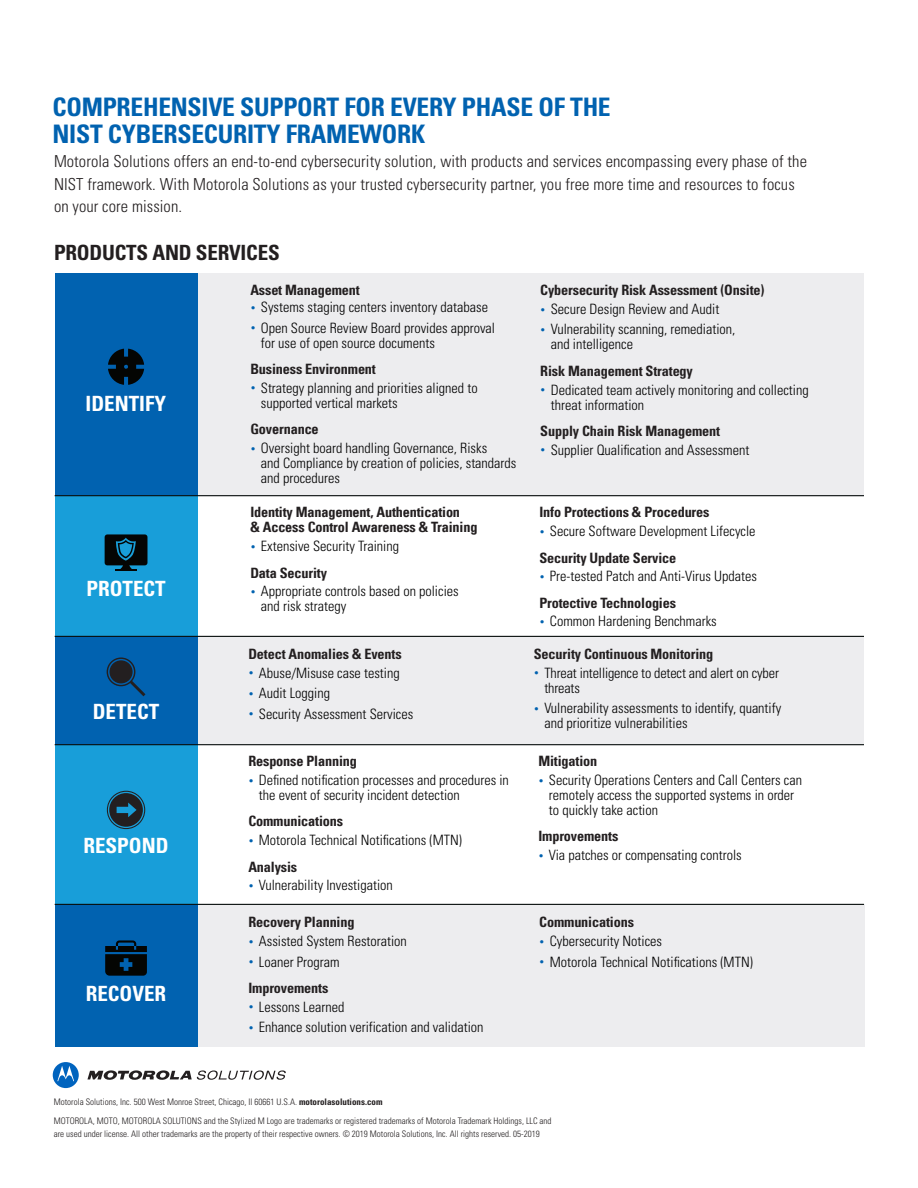
<style>
.page{position:relative;width:918px;height:1188px;background:#fff}
.page>*{position:absolute;margin:0;border:0;box-sizing:border-box;transform-origin:0 0}
.t1{font:700 condensed 25.5px/27px "Univers LT Std";letter-spacing:-.01em;color:#0162b0}
.t2{font:700 condensed 21px "Univers LT Std";color:#fff}
.t3{font:700 condensed 21px "Univers LT Std";letter-spacing:-.01em;color:#231f20}
.t4{font:300 condensed 16.5px/22.5px "Univers LT Std";letter-spacing:.005em;color:#231f20}
.t5{font:300 condensed 14.25px/15px "Univers LT Std";color:#000}
.t6{font:300 condensed 14.25px/15px "Univers";color:#000}
.Chart_Headlines{font:700 condensed 14.25px "Univers LT Std";letter-spacing:-.01em;color:#231f20}
.Chart_Headlines-2{font:700 condensed 14.25px/15px "Univers LT";letter-spacing:-.01em;color:#231f20}
.t7{font:300 condensed 9px "Univers LT Std";color:#231f20}
.s1{font-size:9px;color:#0162b0}
.s2{font-weight:700}
</style>
<div class="page">
<div style="left:55px;top:744px;width:143px;height:160px;background:#189ed9"></div>
<div style="left:55px;top:904px;width:809px;height:143px;background:#ededef"></div>
<div style="left:55px;top:904px;width:143px;height:143px;background:#0162b0"></div>
<svg style="left:107px;top:791px;width:38px;height:38px"></svg>
<svg style="left:105px;top:940px;width:42px;height:36px"></svg>
<hr style="left:55px;top:904px;width:809px;height:1px;background:#090f0e">
<div style="left:55px;top:486px;width:143px;height:150px;background:#189ed9"></div>
<div style="left:56px;top:273px;width:808px;height:223px;background:#ededef"></div>
<div style="left:55px;top:273px;width:143px;height:223px;background:#0162b0"></div>
<svg style="left:108px;top:349px;width:36px;height:36px"></svg>
<svg style="left:105px;top:534px;width:42px;height:37px"></svg>
<div style="left:55px;top:637px;width:809px;height:107px;background:#ededef"></div>
<div style="left:55px;top:637px;width:143px;height:108px;background:#0162b0"></div>
<svg style="left:107px;top:657px;width:38px;height:39px"></svg>
<div style="left:110px;top:660px;width:23px;height:23px;background:#231f20;border-radius:50%"></div>
<hr style="left:55px;top:495px;width:809px;height:1px;background:#090f0e">
<svg style="left:53px;top:1062px;width:26px;height:26px"></svg>
<svg style="left:87px;top:1070px;width:199px;height:10px"></svg>
<hr style="left:55px;top:636px;width:809px;height:1px;background:#090f0e">
<hr style="left:55px;top:744px;width:809px;height:1px;background:#090f0e">
<p class="t1" style="left:52px;top:93px;width:560px">COMPREHENSIVE SUPPORT FOR EVERY PHASE OF THE<br>NIST CYBERSECURITY FRAMEWORK</p>
<p class="t4" style="left:54px;top:150px;width:755px">Motorola Solutions offers an end-to-end cybersecurity solution, with products and services encompassing every phase of the<br>NIST framework. With Motorola Solutions as your trusted cybersecurity partner, you free more time and resources to focus on your core mission.</p>
<p class="t3" style="left:54px;top:240px;width:227px">PRODUCTS AND SERVICES</p>
<p class="t2" style="left:86px;top:390px;width:82px">IDENTIFY</p>
<p class="t2" style="left:86px;top:576px;width:81px">PROTECT</p>
<p class="t2" style="left:93px;top:699px;width:68px">DETECT</p>
<p class="t2" style="left:83px;top:832px;width:87px">RESPOND</p>
<p class="t2" style="left:86px;top:980px;width:82px">RECOVER</p>
<p class="Chart_Headlines" style="left:250px;top:282px;width:111px">Asset Management</p>
<p class="t6" style="left:250px;top:300px;width:239px"><span class="s1">•</span> Systems staging centers inventory database</p>
<p class="t6" style="left:261px;top:320px;width:236px;text-indent:-10px"><span class="s1">•</span> Open Source Review Board provides approval for use of open source documents</p>
<p class="Chart_Headlines" style="left:250px;top:360px;width:127px">Business Environment</p>
<p class="t6" style="left:261px;top:380px;width:218px;text-indent:-10px"><span class="s1">•</span> Strategy planning and priorities aligned to supported vertical markets</p>
<p class="Chart_Headlines-2" style="left:250px;top:422px;width:70px">Governance</p>
<p class="t6" style="left:261px;top:441px;width:257px;text-indent:-10px"><span class="s1">•</span> Oversight board handling Governance, Risks<br>and Compliance by creation of policies, standards and procedures</p>
<p class="Chart_Headlines-2" style="left:250px;top:505px;width:229px">Identity Management, Authentication<br>&amp; Access Control Awareness &amp; Training</p>
<p class="t5" style="left:250px;top:539px;width:150px"><span class="s1">•</span> Extensive Security Training</p>
<p class="Chart_Headlines-2" style="left:250px;top:565px;width:78px">Data Security</p>
<p class="t5" style="left:261px;top:584px;width:199px;text-indent:-10px"><span class="s1">•</span> Appropriate controls based on policies and risk strategy</p>
<p class="Chart_Headlines" style="left:248px;top:645px;width:155px">Detect Anomalies &amp; Events</p>
<p class="t5" style="left:248px;top:665px;width:153px"><span class="s1">•</span> Abuse/Misuse case testing</p>
<p class="t5" style="left:248px;top:686px;width:83px"><span class="s1">•</span> Audit Logging</p>
<p class="t5" style="left:248px;top:706px;width:166px"><span class="s1">•</span> Security Assessment Services</p>
<p class="Chart_Headlines-2" style="left:248px;top:754px;width:110px">Response Planning</p>
<p class="t5" style="left:259px;top:773px;width:252px;text-indent:-10px"><span class="s1">•</span> Defined notification processes and procedures in the event of security incident detection</p>
<p class="Chart_Headlines-2" style="left:248px;top:814px;width:96px">Communications</p>
<p class="t5" style="left:248px;top:833px;width:215px"><span class="s1">•</span> Motorola Technical Notifications (MTN)</p>
<p class="Chart_Headlines" style="left:248px;top:858px;width:50px">Analysis</p>
<p class="t5" style="left:248px;top:878px;width:146px"><span class="s1">•</span> Vulnerability Investigation</p>
<p class="Chart_Headlines" style="left:248px;top:914px;width:108px">Recovery Planning</p>
<p class="t5" style="left:248px;top:934px;width:160px"><span class="s1">•</span> Assisted System Restoration</p>
<p class="t5" style="left:248px;top:954px;width:93px"><span class="s1">•</span> Loaner Program</p>
<p class="Chart_Headlines" style="left:248px;top:979px;width:81px">Improvements</p>
<p class="t6" style="left:248px;top:999px;width:97px"><span class="s1">•</span> Lessons Learned</p>
<p class="t6" style="left:248px;top:1020px;width:237px"><span class="s1">•</span> Enhance solution verification and validation</p>
<p class="Chart_Headlines" style="left:540px;top:282px;width:226px">Cybersecurity Risk Assessment (Onsite)</p>
<p class="t5" style="left:540px;top:302px;width:181px"><span class="s1">•</span> Secure Design Review and Audit</p>
<p class="t5" style="left:551px;top:322px;width:186px;text-indent:-10px"><span class="s1">•</span> Vulnerability scanning, remediation, and intelligence</p>
<p class="Chart_Headlines" style="left:540px;top:362px;width:154px">Risk Management Strategy</p>
<p class="t6" style="left:551px;top:382px;width:259px;text-indent:-10px"><span class="s1">•</span> Dedicated team actively monitoring and collecting threat information</p>
<p class="Chart_Headlines" style="left:540px;top:422px;width:181px">Supply Chain Risk Management</p>
<p class="t5" style="left:540px;top:442px;width:211px"><span class="s1">•</span> Supplier Qualification and Assessment</p>
<p class="Chart_Headlines" style="left:539px;top:504px;width:172px">Info Protections &amp; Procedures</p>
<p class="t6" style="left:539px;top:524px;width:218px"><span class="s1">•</span> Secure Software Development Lifecycle</p>
<p class="Chart_Headlines" style="left:539px;top:549px;width:138px">Security Update Service</p>
<p class="t5" style="left:539px;top:569px;width:219px"><span class="s1">•</span> Pre-tested Patch and Anti-Virus Updates</p>
<p class="Chart_Headlines" style="left:539px;top:594px;width:138px">Protective Technologies</p>
<p class="t5" style="left:539px;top:614px;width:179px"><span class="s1">•</span> Common Hardening Benchmarks</p>
<p class="Chart_Headlines" style="left:534px;top:645px;width:181px">Security Continuous Monitoring</p>
<p class="t5" style="left:544px;top:665px;width:236px;text-indent:-10px"><span class="s1">•</span> Threat intelligence to detect and alert on cyber threats</p>
<p class="t5" style="left:544px;top:701px;width:238px;text-indent:-10px"><span class="s1">•</span> Vulnerability assessments to identify, quantify and prioritize vulnerabilities</p>
<p class="Chart_Headlines" style="left:538px;top:753px;width:60px">Mitigation</p>
<p class="t5" style="left:549px;top:773px;width:255px;text-indent:-10px"><span class="s1">•</span> Security Operations Centers and Call Centers can remotely access the supported systems in order to quickly take action</p>
<p class="Chart_Headlines-2" style="left:538px;top:829px;width:81px">Improvements</p>
<p class="t5" style="left:538px;top:848px;width:205px"><span class="s1">•</span> Via patches or compensating controls</p>
<p class="Chart_Headlines" style="left:539px;top:914px;width:96px">Communications</p>
<p class="t5" style="left:539px;top:934px;width:124px"><span class="s1">•</span> Cybersecurity Notices</p>
<p class="t5" style="left:539px;top:954px;width:215px"><span class="s1">•</span> Motorola Technical Notifications (MTN)</p>
<p class="t7" style="left:54px;top:1097px;width:330px">Motorola Solutions, Inc. 500 West Monroe Street, Chicago, Il 60661 U.S.A. <span class="s2">motorolasolutions.com</span></p>
<p class="t7" style="left:54px;top:1116px;width:499px">MOTOROLA, MOTO, MOTOROLA SOLUTIONS and the Stylized M Logo are trademarks or registered trademarks of Motorola Trademark Holdings, LLC and</p>
<p class="t7" style="left:54px;top:1128px;width:487px">are used under license. All other trademarks are the property of their respective owners. © 2019 Motorola Solutions, Inc. All rights reserved. 05-2019</p>
</div>
